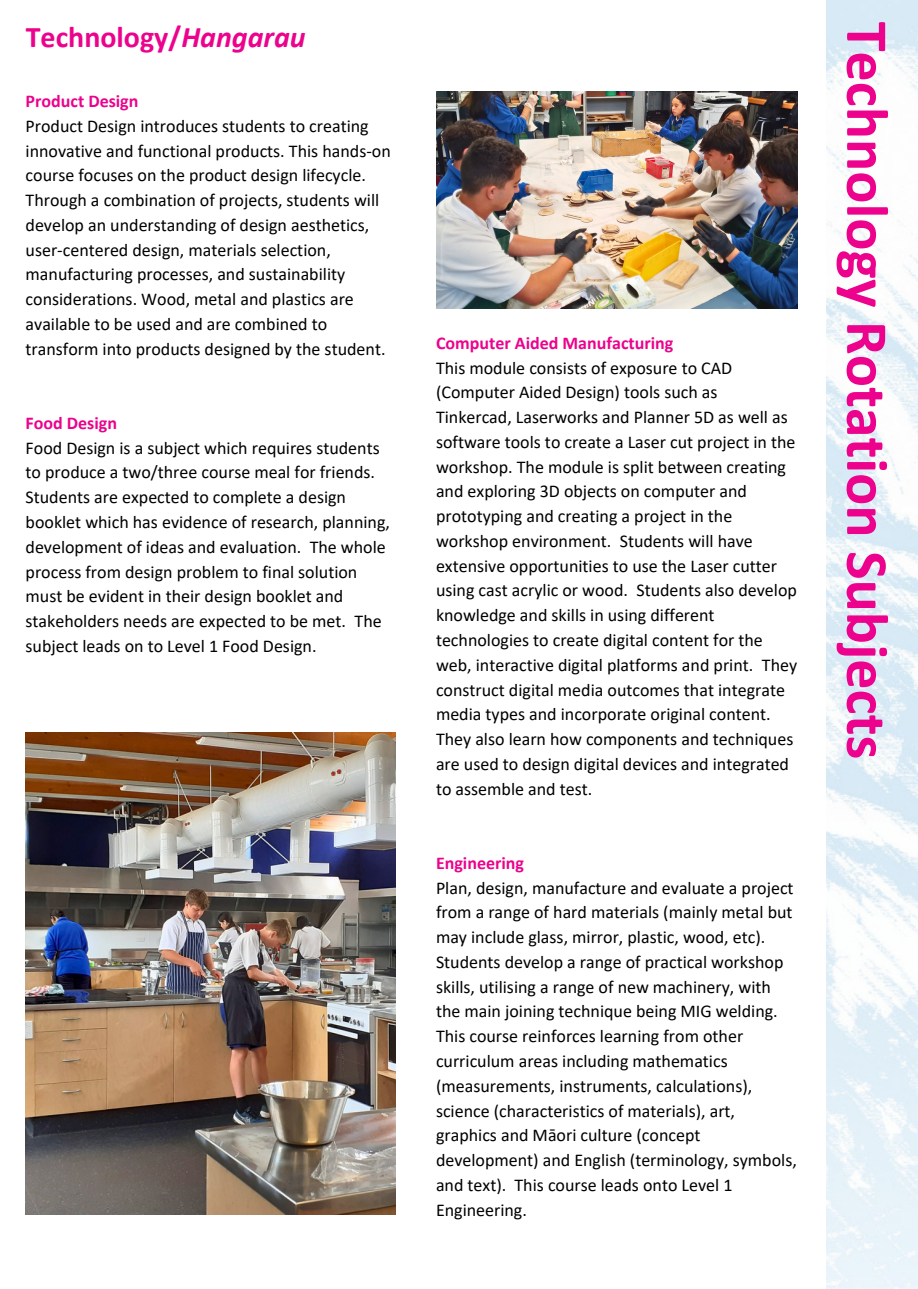
<style>
.page{position:relative;width:918px;height:1289px;background:#fff}
.page>*{position:absolute;margin:0;border:0;box-sizing:border-box;transform-origin:0 0}
.t1{font:700 60px "Calibri";color:#ec028c}
.t2{font:700 30px "Calibri";color:#ec028c}
.t3{font:18px/24.8px "Calibri";color:#000}
.t4{font:700 18px "Calibri";color:#ec028c}
.s1{font-style:italic}
</style>
<div class="page">
<img style="left:827px;top:0;width:91px;height:1288px">
<img style="left:26px;top:732px;width:370px;height:481px">
<img style="left:436px;top:92px;width:361px;height:216px">
<p class="t2" style="left:26px;top:24px;width:282px">Technology/<span class="s1">Hangarau</span></p>
<p class="t4" style="left:26px;top:93px;width:114px">Product Design</p>
<p class="t3" style="left:26px;top:115px;width:367px">Product Design introduces students to creating innovative and functional products. This hands-on course focuses on the product design lifecycle.<br>Through a combination of projects, students will develop an understanding of design aesthetics, user-centered design, materials selection, manufacturing processes, and sustainability considerations. Wood, metal and plastics are available to be used and are combined to transform into products designed by the student.</p>
<p class="t4" style="left:26px;top:415px;width:93px">Food Design</p>
<p class="t3" style="left:26px;top:437px;width:366px">Food Design is a subject which requires students to produce a two/three course meal for friends.<br>Students are expected to complete a design booklet which has evidence of research, planning, development of ideas and evaluation. The whole process from design problem to final solution must be evident in their design booklet and stakeholders needs are expected to be met. The subject leads on to Level 1 Food Design.</p>
<p class="t4" style="left:436px;top:335px;width:239px">Computer Aided Manufacturing</p>
<p class="t3" style="left:436px;top:356px;width:363px">This module consists of exposure to CAD (Computer Aided Design) tools such as Tinkercad, Laserworks and Planner 5D as well as software tools to create a Laser cut project in the workshop. The module is split between creating and exploring 3D objects on computer and prototyping and creating a project in the workshop environment. Students will have extensive opportunities to use the Laser cutter using cast acrylic or wood. Students also develop knowledge and skills in using different technologies to create digital content for the web, interactive digital platforms and print. They construct digital media outcomes that integrate media types and incorporate original content.<br>They also learn how components and techniques are used to design digital devices and integrated to assemble and test.</p>
<p class="t4" style="left:436px;top:855px;width:90px">Engineering</p>
<p class="t3" style="left:436px;top:876px;width:362px">Plan, design, manufacture and evaluate a project from a range of hard materials (mainly metal but may include glass, mirror, plastic, wood, etc).<br>Students develop a range of practical workshop skills, utilising a range of new machinery, with the main joining technique being MIG welding.<br>This course reinforces learning from other curriculum areas including mathematics (measurements, instruments, calculations), science (characteristics of materials), art, graphics and Māori culture (concept development) and English (terminology, symbols, and text). This course leads onto Level 1<br>Engineering.</p>
<p class="t1" style="left:892px;top:22px;width:739px;rotate:90deg">Technology Rotation Subjects</p>
</div>
